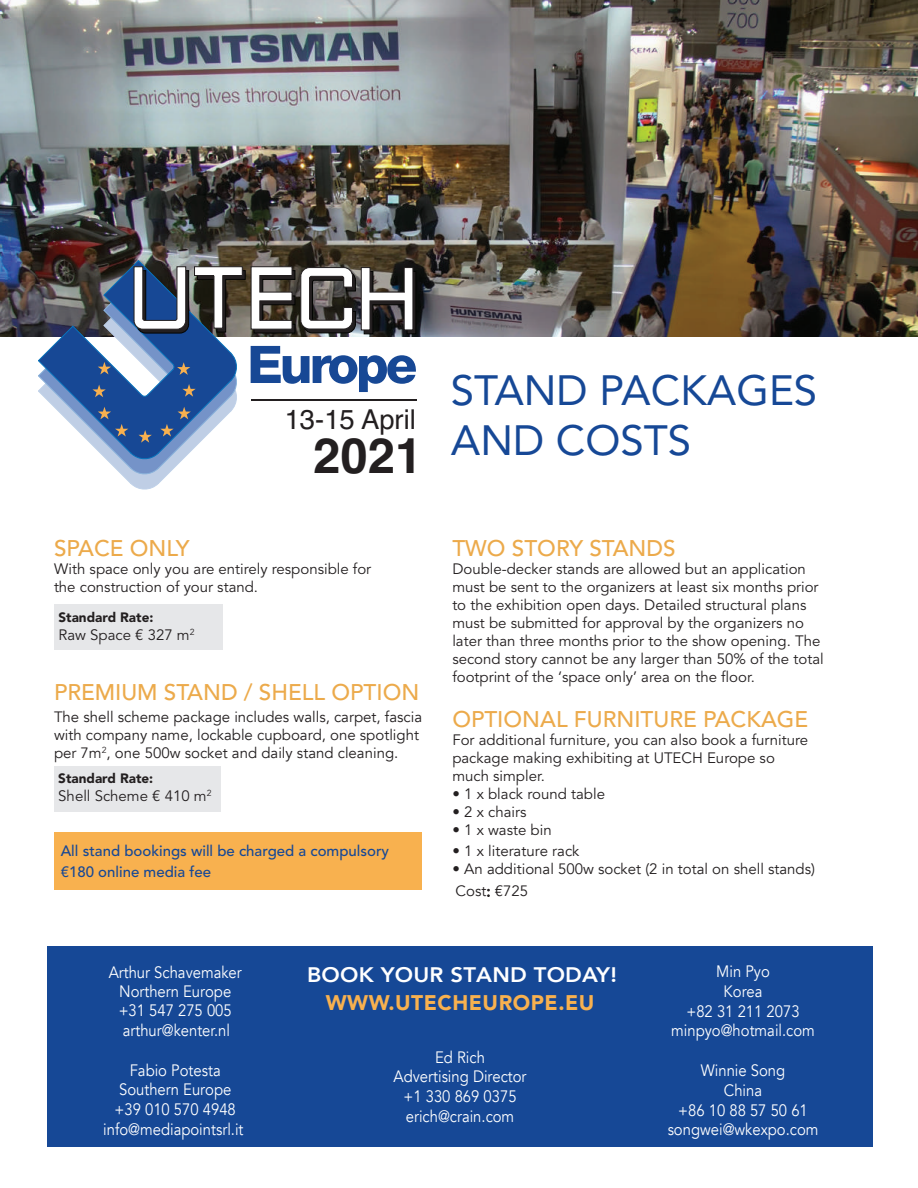
<style>
.page{position:relative;width:918px;height:1188px;background:#fff}
.page>*{position:absolute;margin:0;border:0;box-sizing:border-box;transform-origin:0 0}
.t1{font:700 49.05px "Helvetica";color:#231f20}
.t2{font:42px/50.4px "Avenir LT Std";color:#164896}
.t3{font:27.45px "Helvetica";color:#231f20}
.t4{font:500 22.5px "Avenir LT Std";color:#ecaa4b}
.t5{font:800 21px "Avenir";letter-spacing:.01em;color:#fff;scale:1.05 1}
.t6{font:900 21px "Avenir LT Std";letter-spacing:.025em;color:#f8b14f}
.t7{font:16.5px/19.8px "Avenir";color:#fff;text-align:center;scale:.9 1}
.t8{font:15px/18px "Avenir LT Std";color:#231f20}
.t9{font:15px/18px "Avenir";color:#231f20}
.t10{font:500 15px/21px "Avenir LT Std";color:#164896}
.t11{font:15px "Avenir";color:#221e1f}
.t12{font:900 13.5px "Avenir LT Std";color:#231f20}
.s1{font-family:"Avenir LT Std"}
</style>
<div class="page">
<div style="left:54px;top:767px;width:167px;height:45px;background:#e6e7e9"></div>
<img style="left:0;top:0;width:918px;height:336px">
<div style="left:48px;top:947px;width:825px;height:200px;background:#164896"></div>
<div style="left:54px;top:604px;width:168px;height:46px;background:#e6e7e9"></div>
<svg style="left:38px;top:261px;width:378px;height:229px"></svg>
<div style="left:54px;top:832px;width:367px;height:57px;background:#f8b14f"></div>
<h3 class="t3" style="left:285px;top:398px;width:133px">13-15 April</h3>
<h1 class="t1" style="left:313px;top:416px;width:110px">2021</h1>
<h3 class="t4" style="left:54px;top:536px;width:137px">SPACE ONLY</h3>
<p class="t8" style="left:54px;top:561px;width:319px">With space only you are entirely responsible for the construction of your stand.</p>
<p class="t12" style="left:58px;top:609px;width:96px">Standard Rate:</p>
<p class="t8" style="left:58px;top:626px;width:138px">Raw Space € 327 m<sup>2</sup></p>
<h3 class="t4" style="left:54px;top:680px;width:367px">PREMIUM STAND / SHELL OPTION</h3>
<p class="t9" style="left:54px;top:708px;width:370px">The shell scheme package includes walls, carpet, fascia with company name, lockable cupboard, one spotlight per 7m<sup>2</sup>, one 500w socket and daily stand cleaning.</p>
<p class="t12" style="left:58px;top:770px;width:96px">Standard Rate:</p>
<p class="t8" style="left:58px;top:787px;width:155px">Shell Scheme € 410 m<sup>2</sup></p>
<p class="t10" style="left:61px;top:841px;width:330px">All stand bookings will be charged a compulsory €180 online media fee</p>
<h2 class="t2" style="left:451px;top:365px;width:368px">STAND PACKAGES<br>AND COSTS</h2>
<h3 class="t4" style="left:452px;top:536px;width:225px">TWO STORY STANDS</h3>
<p class="t8" style="left:452px;top:561px;width:373px">Double-decker stands are allowed but an application must be sent to the organizers at least six months prior to the exhibition open days. Detailed structural plans must be submitted for approval by the organizers no later than three months prior to the show opening. The second story cannot be any larger than 50% of the total footprint of the ‘space only’ area on the floor.</p>
<h3 class="t4" style="left:452px;top:707px;width:357px">OPTIONAL FURNITURE PACKAGE</h3>
<p class="t8" style="left:452px;top:732px;width:357px">For additional furniture, you can also book a furniture package making exhibiting at UTECH Europe so much simpler.</p>
<p class="t8" style="left:453px;top:785px;width:154px">• 1 x black round table</p>
<p class="t8" style="left:453px;top:803px;width:75px">• 2 x chairs</p>
<p class="t8" style="left:453px;top:821px;width:101px">• 1 x waste bin</p>
<p class="t9" style="left:453px;top:842px;width:128px"><span class="s1">•</span> 1 x literature rack</p>
<p class="t9" style="left:453px;top:860px;width:364px"><span class="s1">•</span> An additional 500w socket (2 in total on shell stands)</p>
<p class="t11" style="left:456px;top:882px;width:74px">Cost: €725</p>
<p class="t7" style="left:109px;top:963px;width:149px;line-height:19.4px">Arthur Schavemaker<br>Northern Europe +31 547 275 005 arthur@kenter.nl</p>
<p class="t7" style="left:103px;top:1061px;width:157px">Fabio Potesta<br>Southern Europe +39 010 570 4948 info@mediapointsrl.it</p>
<h3 class="t5" style="left:307px;top:959px;width:297px">BOOK YOUR STAND TODAY!</h3>
<h3 class="t6" style="left:326px;top:990px;width:270px">WWW.UTECHEUROPE.EU</h3>
<p class="t7" style="left:394px;top:1047px;width:149px">Ed Rich<br>Advertising Director +1 330 869 0375 erich@crain.com</p>
<p class="t7" style="left:671px;top:962px;width:161px">Min Pyo<br>Korea<br>+82 31 211 2073 minpyo@hotmail.com</p>
<p class="t7" style="left:668px;top:1061px;width:169px">Winnie Song<br>China<br>+86 10 88 57 50 61 songwei@wkexpo.com</p>
</div>
